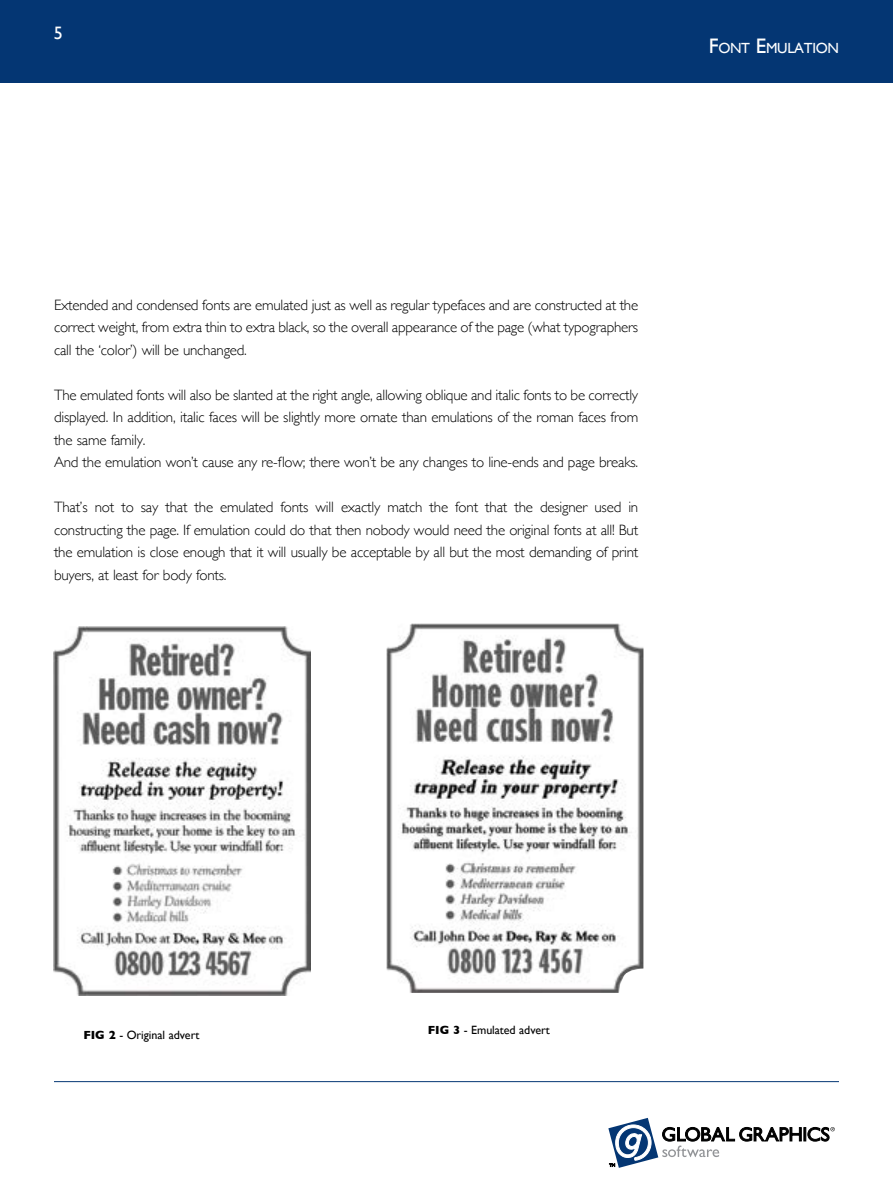
<style>
.page{position:relative;width:893px;height:1191px;background:#fff}
.page>*{position:absolute;margin:0;border:0;box-sizing:border-box;transform-origin:0 0}
.t1{font:18px "Gill Sans";color:#fff}
.t2{font:300 15px/22.5px "Gill Sans";letter-spacing:-.015em;color:#000;text-align:justify}
.t3{font:14.7px "Gill Sans";letter-spacing:-.02em;color:#fff}
.t4{font:12px "Gill Sans";letter-spacing:-.005em;color:#000}
.s1{font-size:21px}
.s2{font-weight:700}
</style>
<div class="page">
<hr style="left:54px;top:1081px;width:785px;height:1px;background:#043673">
<svg style="left:608px;top:1117px;width:227px;height:50px"></svg>
<hr style="left:0;top:81px;width:893px;height:2px;background:#007db7">
<div style="left:0;top:0;width:893px;height:82px;background:#043673"></div>
<img style="left:54px;top:626px;width:256px;height:369px">
<img style="left:387px;top:623px;width:256px;height:370px">
<p class="t1" style="left:54px;top:23px;width:10px">5</p>
<p class="t3" style="left:709px;top:39px;width:132px"><span class="s1">F</span>ONT <span class="s1">E</span>MULATION</p>
<p class="t2" style="left:54px;top:293px;width:586px">Extended and condensed fonts are emulated just as well as regular typefaces and are constructed at the correct weight, from extra thin to extra black, so the overall appearance of the page (what typographers call the ‘color’) will be unchanged.</p>
<p class="t2" style="left:54px;top:383px;width:586px;text-align:left">The emulated fonts will also be slanted at the right angle, allowing oblique and italic fonts to be correctly displayed. In addition, italic faces will be slightly more ornate than emulations of the roman faces from the same family.<br>And the emulation won’t cause any re-flow; there won’t be any changes to line-ends and page breaks.</p>
<p class="t2" style="left:54px;top:495px;width:586px">That’s not to say that the emulated fonts will exactly match the font that the designer used in constructing the page. If emulation could do that then nobody would need the original fonts at all! But the emulation is close enough that it will usually be acceptable by all but the most demanding of print buyers, at least for body fonts.</p>
<p class="t4" style="left:83px;top:1027px;width:117px"><span class="s2">FIG 2</span> - Original advert</p>
<p class="t4" style="left:428px;top:1022px;width:124px"><span class="s2">FIG 3</span> - Emulated advert</p>
</div>
